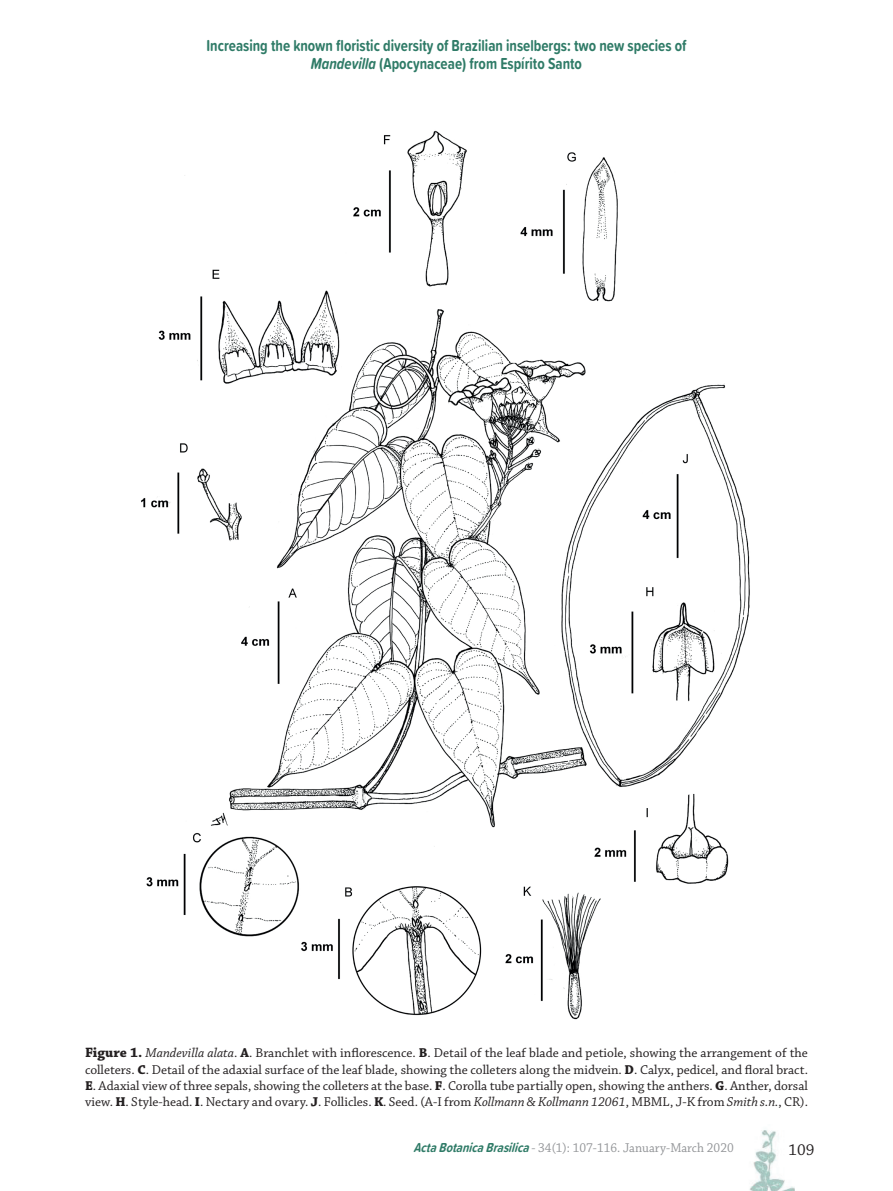
<style>
.page{position:relative;width:893px;height:1191px;background:#fff}
.page>*{position:absolute;margin:0;border:0;box-sizing:border-box;transform-origin:0 0}
.t1{font:700 16.5px/18px "Proxima Soft Cond";color:#2f7b67;text-align:center;scale:.91 1}
.t2{font:16.5px "Chaparral Pro";color:#231f20}
.t3{font:13.5px/16.2px "Chaparral Pro";color:#231f20;text-align:justify}
.t4{font:13.5px "Chaparral Pro";color:#939598;scale:.95 1}
.s1{font-style:italic}
.s2{font-weight:700;font-size:14.25px}
.s3{font-weight:700}
.s4{font-family:"Proxima Soft Cond";font-weight:700;font-style:italic;color:#2f7b67}
</style>
<div class="page">
<img style="left:749px;top:1130px;width:45px;height:61px">
<img style="left:141px;top:130px;width:609px;height:890px">
<p class="t1" style="left:206px;top:36px;width:529px">Increasing the known floristic diversity of Brazilian inselbergs: two new species of<br><span class="s1">Mandevilla</span> (Apocynaceae) from Espírito Santo</p>
<p class="t3" style="left:85px;top:1045px;width:724px"><span class="s2">Figure 1.</span> <span class="s1">Mandevilla alata</span>. <span class="s3">A</span>. Branchlet with inflorescence. <span class="s3">B</span>. Detail of the leaf blade and petiole, showing the arrangement of the colleters. <span class="s3">C</span>. Detail of the adaxial surface of the leaf blade, showing the colleters along the midvein. <span class="s3">D</span>. Calyx, pedicel, and floral bract.<br><span class="s3">E</span>. Adaxial view of three sepals, showing the colleters at the base. <span class="s3">F</span>. Corolla tube partially open, showing the anthers. <span class="s3">G</span>. Anther, dorsal view. <span class="s3">H</span>. Style-head. <span class="s3">I</span>. Nectary and ovary. <span class="s3">J</span>. Follicles. <span class="s3">K</span>. Seed. (A-I from <span class="s1">Kollmann &amp; Kollmann 12061</span>, MBML, J-K from <span class="s1">Smith s.n.</span>, CR).</p>
<p class="t4" style="left:414px;top:1140px;width:339px"><span class="s4">ActaBotanicaBrasilica</span>- 34(1): 107-116. January-March 2020</p>
<p class="t2" style="left:788px;top:1141px;width:27px">109</p>
</div>
